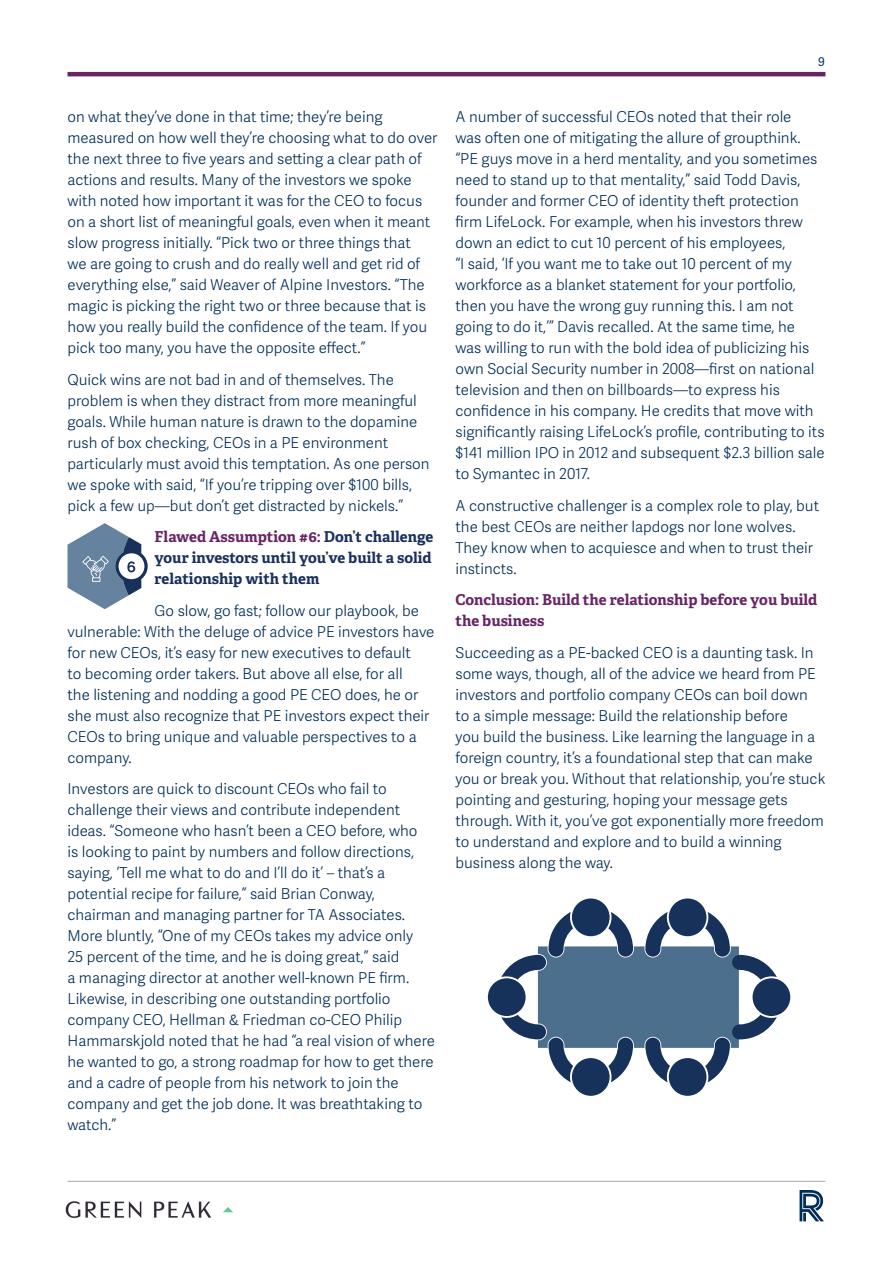
<style>
.page{position:relative;width:893px;height:1263px;background:#fff}
.page>*{position:absolute;margin:0;border:0;box-sizing:border-box;transform-origin:0 0}
.body{font:15px/21px "Adelle Sans Lt";color:#002d57}
.body-2{font:700 15px/21px "Adelle";color:#1a305d;text-align:justify}
.body-3{font:700 15px/21px "Adelle";color:#682465}
.t1{font:12px "Adelle Sans";color:#002e5c}
.s1{color:#682465}
</style>
<div class="page">
<div style="left:572px;top:1058px;width:38px;height:38px;background:#16315a;border-radius:50%"></div>
<div style="left:669px;top:1058px;width:37px;height:38px;background:#16315a;border-radius:50%"></div>
<div style="left:572px;top:898px;width:38px;height:38px;background:#16315a;border-radius:50%"></div>
<div style="left:669px;top:898px;width:37px;height:38px;background:#16315a;border-radius:50%"></div>
<div style="left:488px;top:978px;width:38px;height:38px;background:#16315a;border-radius:50%"></div>
<svg style="left:501px;top:912px;width:276px;height:170px"></svg>
<div style="left:752px;top:978px;width:38px;height:38px;background:#16315a;border-radius:50%"></div>
<svg style="left:800px;top:1190px;width:24px;height:31px"></svg>
<hr style="left:68px;top:72px;width:757px;height:4px;background:#682465">
<hr style="left:68px;top:1181px;width:757px;height:1px;background:#a9a8aa">
<img style="left:65px;top:1201px;width:168px;height:17px">
<svg style="left:68px;top:523px;width:80px;height:86px"></svg>
<p class="body" style="left:68px;top:106px;width:372px">on what they’ve done in that time; they’re being measured on how well they’re choosing what to do over the next three to five years and setting a clear path of actions and results. Many of the investors we spoke with noted how important it was for the CEO to focus on a short list of meaningful goals, even when it meant slow progress initially. “Pick two or three things that<br>we are going to crush and do really well and get rid of everything else,” said Weaver of Alpine Investors. “The magic is picking the right two or three because that is how you really build the confidence of the team. If you pick too many, you have the opposite effect.”</p>
<p class="body" style="left:68px;top:368px;width:364px">Quick wins are not bad in and of themselves. The problem is when they distract from more meaningful goals. While human nature is drawn to the dopamine rush of box checking, CEOs in a PE environment particularly must avoid this temptation. As one person we spoke with said, “If you’re tripping over $100 bills, pick a few up—but don’t get distracted by nickels.”</p>
<p class="body-2" style="left:155px;top:526px;width:280px"><span class="s1">Flawed Assumption #6:</span> Don’t challenge your investors until you’ve built a solid relationship with them</p>
<p class="body" style="left:68px;top:599px;width:368px;text-indent:87px">Go slow, go fast; follow our playbook, be vulnerable: With the deluge of advice PE investors have for new CEOs, it’s easy for new executives to default<br>to becoming order takers. But above all else, for all<br>the listening and nodding a good PE CEO does, he or she must also recognize that PE investors expect their CEOs to bring unique and valuable perspectives to a company.</p>
<p class="body" style="left:68px;top:778px;width:369px">Investors are quick to discount CEOs who fail to challenge their views and contribute independent ideas. “Someone who hasn’t been a CEO before, who<br>is looking to paint by numbers and follow directions, saying, ‘Tell me what to do and I’ll do it’ – that’s a potential recipe for failure,” said Brian Conway, chairman and managing partner for TA Associates.<br>More bluntly, “One of my CEOs takes my advice only<br>25 percent of the time, and he is doing great,” said<br>a managing director at another well-known PE firm.<br>Likewise, in describing one outstanding portfolio company CEO, Hellman &amp; Friedman co-CEO Philip Hammarskjold noted that he had “a real vision of where he wanted to go, a strong roadmap for how to get there and a cadre of people from his network to join the company and get the job done. It was breathtaking to watch.”</p>
<p class="t1" style="left:818px;top:53px;width:8px">9</p>
<p class="body" style="left:455px;top:106px;width:371px">A number of successful CEOs noted that their role<br>was often one of mitigating the allure of groupthink. “PE guys move in a herd mentality, and you sometimes need to stand up to that mentality,” said Todd Davis, founder and former CEO of identity theft protection firm LifeLock. For example, when his investors threw down an edict to cut 10 percent of his employees,<br>“I said, ‘If you want me to take out 10 percent of my workforce as a blanket statement for your portfolio, then you have the wrong guy running this. I am not going to do it,’” Davis recalled. At the same time, he was willing to run with the bold idea of publicizing his own Social Security number in 2008—first on national television and then on billboards—to express his confidence in his company. He credits that move with significantly raising LifeLock’s profile, contributing to its $141 million IPO in 2012 and subsequent $2.3 billion sale to Symantec in 2017.</p>
<p class="body" style="left:455px;top:494px;width:365px">A constructive challenger is a complex role to play, but the best CEOs are neither lapdogs nor lone wolves.<br>They know when to acquiesce and when to trust their instincts.</p>
<p class="body-3" style="left:455px;top:589px;width:363px">Conclusion: Build the relationship before you build the business</p>
<p class="body" style="left:455px;top:641px;width:371px">Succeeding as a PE-backed CEO is a daunting task. In some ways, though, all of the advice we heard from PE investors and portfolio company CEOs can boil down to a simple message: Build the relationship before<br>you build the business. Like learning the language in a foreign country, it’s a foundational step that can make you or break you. Without that relationship, you’re stuck pointing and gesturing, hoping your message gets through. With it, you’ve got exponentially more freedom to understand and explore and to build a winning business along the way.</p>
</div>
